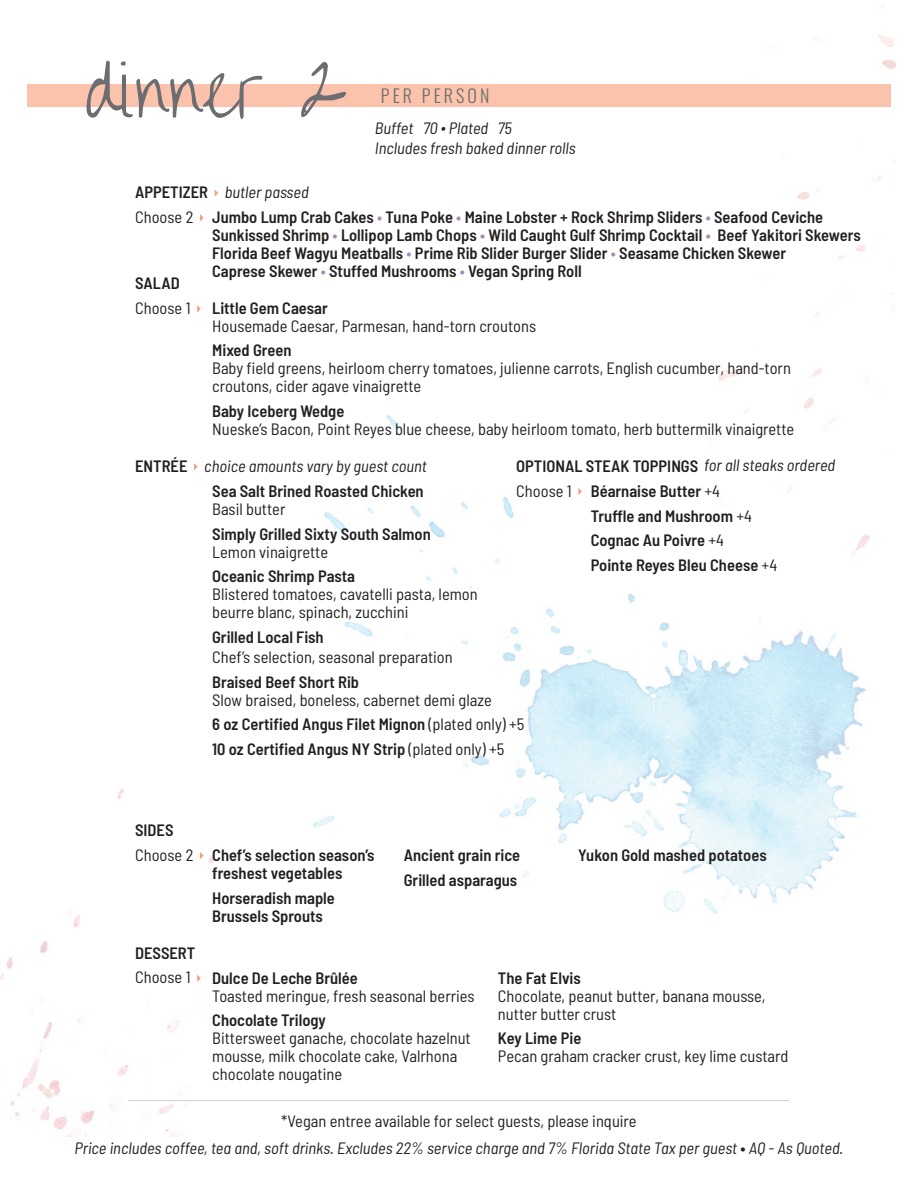
<style>
.page{position:relative;width:918px;height:1188px;background:#fff}
.page>*{position:absolute;margin:0;border:0;box-sizing:border-box;transform-origin:0 0}
.t1{font:68.55px "Overthe Rainbow";color:#6c6d70}
.t2{font:300 18px "Oswald";letter-spacing:.17em;color:#6c6d70}
.t3{font:600 semi-condensed 16.5px/24.8px "Barlow";color:#231f20}
.t4{font:semi-condensed 16.5px/18px "Barlow";color:#231f20}
.t5{font:italic semi-condensed 16.5px/19.8px "Barlow";color:#231f20}
.s1{font-weight:400;font-style:italic}
.s2{font-weight:400}
.s3{color:#a68db8}
.s4{font-weight:600;font-style:normal}
.s5{font-weight:600}
</style>
<div class="page">
<img style="left:0;top:788px;width:188px;height:348px">
<div style="left:27px;top:85px;width:864px;height:22px;background:#fbc3ac"></div>
<img style="left:179px;top:255px;width:715px;height:835px">
<hr style="left:129px;top:1100px;width:660px;height:1px;background:#d1d2d4">
<svg style="left:194px;top:463px;width:4px;height:7px"></svg>
<svg style="left:200px;top:852px;width:4px;height:7px"></svg>
<svg style="left:197px;top:975px;width:4px;height:7px"></svg>
<svg style="left:197px;top:305px;width:4px;height:7px"></svg>
<svg style="left:578px;top:488px;width:4px;height:7px"></svg>
<svg style="left:215px;top:190px;width:3px;height:6px"></svg>
<svg style="left:200px;top:214px;width:4px;height:7px"></svg>
<h1 class="t1" style="left:85px;top:54px;width:263px">dinner 2</h1>
<p class="t2" style="left:381px;top:80px;width:110px">PER PERSON</p>
<p class="t5" style="left:375px;top:118px;width:202px">Buffet 70 ∙ Plated 75<br>Includes fresh baked dinner rolls</p>
<p class="t3" style="left:135px;top:179px;width:690px">APPETIZER <span class="s1">butler passed<br></span><span class="s2">Choose 2</span> Jumbo Lump Crab Cakes <span class="s3">•</span> Tuna Poke <span class="s3">•</span> Maine Lobster + Rock Shrimp Sliders <span class="s3">•</span> Seafood Ceviche</p>
<p class="t3" style="left:212px;top:225px;width:650px;line-height:18px">Sunkissed Shrimp <span class="s3">•</span> Lollipop Lamb Chops <span class="s3">•</span> Wild Caught Gulf Shrimp Cocktail <span class="s3">•</span> Beef Yakitori Skewers<br>Florida Beef Wagyu Meatballs <span class="s3">•</span> Prime Rib Slider Burger Slider <span class="s3">•</span> Seasame Chicken Skewer<br>Caprese Skewer <span class="s3">•</span> Stuffed Mushrooms <span class="s3">•</span> Vegan Spring Roll</p>
<p class="t3" style="left:135px;top:270px;width:46px">SALAD</p>
<p class="t4" style="left:135px;top:298px;width:57px">Choose 1</p>
<p class="t3" style="left:212px;top:295px;width:117px">Little Gem Caesar</p>
<p class="t4" style="left:212px;top:316px;width:325px">Housemade Caesar, Parmesan, hand-torn croutons</p>
<p class="t3" style="left:212px;top:338px;width:81px">Mixed Green</p>
<p class="t4" style="left:212px;top:359px;width:580px">Baby field greens, heirloom cherry tomatoes, julienne carrots, English cucumber, hand-torn croutons, cider agave vinaigrette</p>
<p class="t3" style="left:212px;top:398px;width:134px">Baby Iceberg Wedge</p>
<p class="t4" style="left:212px;top:420px;width:584px">Nueske’s Bacon, Point Reyes blue cheese, baby heirloom tomato, herb buttermilk vinaigrette</p>
<p class="t3" style="left:516px;top:453px;width:321px">OPTIONAL STEAK TOPPINGS <span class="s1">for all steaks ordered<br></span><span class="s2">Choose 1</span></p>
<p class="t5" style="left:135px;top:456px;width:293px"><span class="s4">ENTRÉE</span> choice amounts vary by guest count</p>
<p class="t3" style="left:212px;top:478px;width:213px">Sea Salt Brined Roasted Chicken</p>
<p class="t4" style="left:212px;top:500px;width:75px">Basil butter</p>
<p class="t3" style="left:212px;top:521px;width:220px">Simply Grilled Sixty South Salmon</p>
<p class="t4" style="left:212px;top:542px;width:117px">Lemon vinaigrette</p>
<p class="t3" style="left:212px;top:564px;width:144px">Oceanic Shrimp Pasta</p>
<p class="t4" style="left:212px;top:585px;width:267px">Blistered tomatoes, cavatelli pasta, lemon beurre blanc, spinach, zucchini</p>
<p class="t3" style="left:212px;top:624px;width:113px">Grilled Local Fish</p>
<p class="t4" style="left:212px;top:648px;width:242px">Chef’s selection, seasonal preparation</p>
<p class="t3" style="left:212px;top:669px;width:148px">Braised Beef Short Rib</p>
<p class="t4" style="left:212px;top:687px;width:314px;line-height:24.8px">Slow braised, boneless, cabernet demi glaze<br><span class="s5">6 oz Certified Angus Filet Mignon</span> (plated only) +5<br><span class="s5">10 oz Certified Angus NY Strip</span> (plated only) +5</p>
<p class="t3" style="left:591px;top:478px;width:188px">Béarnaise Butter <span class="s2">+4<br></span>Truffle and Mushroom <span class="s2">+4<br></span>Cognac Au Poivre <span class="s2">+4<br></span>Pointe Reyes Bleu Cheese <span class="s2">+4</span></p>
<p class="t3" style="left:135px;top:817px;width:40px">SIDES</p>
<p class="t4" style="left:135px;top:845px;width:60px">Choose 2</p>
<p class="t3" style="left:135px;top:940px;width:62px">DESSERT</p>
<p class="t4" style="left:135px;top:968px;width:57px">Choose 1</p>
<p class="t3" style="left:212px;top:846px;width:164px;line-height:18px">Chef’s selection season’s freshest vegetables</p>
<p class="t3" style="left:212px;top:888px;width:124px;line-height:18px">Horseradish maple<br>Brussels Sprouts</p>
<p class="t3" style="left:404px;top:842px;width:118px">Ancient grain rice<br>Grilled asparagus</p>
<p class="t3" style="left:578px;top:842px;width:190px">Yukon Gold mashed potatoes</p>
<p class="t3" style="left:212px;top:965px;width:147px">Dulce De Leche Brûlée</p>
<p class="t4" style="left:212px;top:986px;width:264px">Toasted meringue, fresh seasonal berries</p>
<p class="t3" style="left:212px;top:1008px;width:115px">Chocolate Trilogy</p>
<p class="t4" style="left:212px;top:1029px;width:260px">Bittersweet ganache, chocolate hazelnut mousse, milk chocolate cake, Valrhona chocolate nougatine</p>
<p class="t3" style="left:498px;top:965px;width:84px">The Fat Elvis</p>
<p class="t4" style="left:498px;top:986px;width:269px">Chocolate, peanut butter, banana mousse, nutter butter crust</p>
<p class="t3" style="left:498px;top:1026px;width:85px">Key Lime Pie</p>
<p class="t4" style="left:498px;top:1047px;width:292px">Pecan graham cracker crust, key lime custard</p>
<p class="t4" style="left:281px;top:1112px;width:357px">*Vegan entree available for select guests, please inquire</p>
<p class="t5" style="left:75px;top:1137px;width:770px">Price includes coffee, tea and, soft drinks. Excludes 22% service charge and 7% Florida State Tax per guest <span class="s4">•</span> AQ - As Quoted.</p>
</div>
